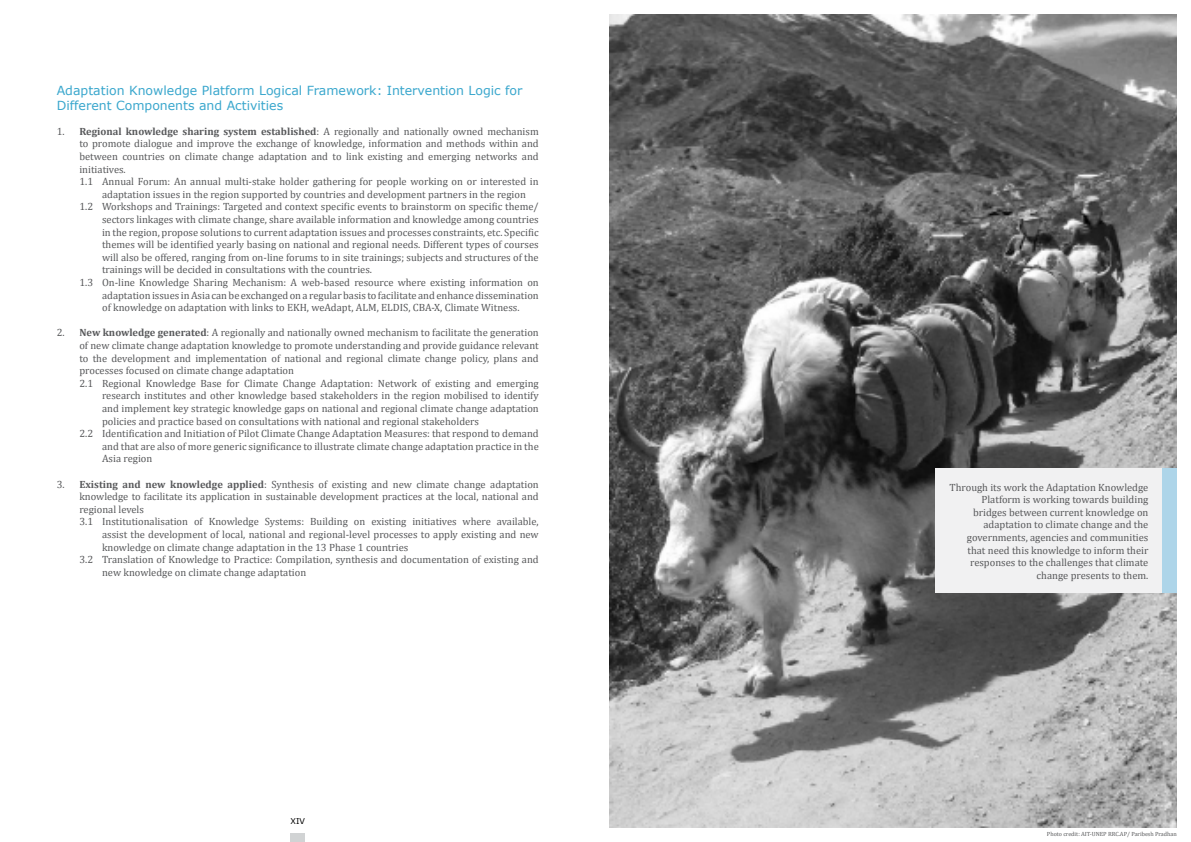
<style>
.page{position:relative;width:1191px;height:842px;background:#fff}
.page>*{position:absolute;margin:0;border:0;box-sizing:border-box;transform-origin:0 0}
.t1{font:12.5px/15px "Verdana";color:#3aa7cd}
.t2{font:10.5px/12.6px "Cambria";color:#58595b;text-align:right}
.t3{font:8px "Verdana";color:#000}
.t4{font:6px "Cambria";color:#58595b}
.s1{font-weight:700}
</style>
<div class="page">
<div style="left:291px;top:833px;width:14px;height:9px;background:#d1d3d4"></div>
<img style="left:609px;top:14px;width:567px;height:814px">
<div style="left:935px;top:468px;width:227px;height:125px;background:#f1f1f2"></div>
<div style="left:1162px;top:468px;width:14px;height:125px;background:#aed5e9"></div>
<p class="t1" style="left:57px;top:82px;width:467px">Adaptation Knowledge Platform Logical Framework: Intervention Logic for<br>Different Components and Activities</p>
<p class="t2" style="left:57px;top:125px;width:483px">1. <span class="s1">Regional knowledge sharing system established</span>: A regionally and nationally owned mechanism</p>
<p class="t2" style="left:79px;top:137px;width:461px">to promote dialogue and improve the exchange of knowledge, information and methods within and</p>
<p class="t2" style="left:79px;top:150px;width:461px">between countries on climate change adaptation and to link existing and emerging networks and</p>
<p class="t2" style="left:79px;top:163px;width:48px">initiatives.</p>
<p class="t2" style="left:79px;top:175px;width:461px">1.1 Annual Forum: An annual multi-stake holder gathering for people working on or interested in</p>
<p class="t2" style="left:102px;top:188px;width:425px">adaptation issues in the region supported by countries and development partners in the region</p>
<p class="t2" style="left:79px;top:200px;width:461px">1.2 Workshops and Trainings: Targeted and context specific events to brainstorm on specific theme/</p>
<p class="t2" style="left:102px;top:213px;width:438px">sectors linkages with climate change, share available information and knowledge among countries</p>
<p class="t2" style="left:102px;top:226px;width:438px">in the region, propose solutions to current adaptation issues and processes constraints, etc. Specific</p>
<p class="t2" style="left:102px;top:238px;width:438px">themes will be identified yearly basing on national and regional needs. Different types of courses</p>
<p class="t2" style="left:102px;top:251px;width:438px">will also be offered, ranging from on-line forums to in site trainings; subjects and structures of the</p>
<p class="t2" style="left:102px;top:263px;width:271px">trainings will be decided in consultations with the countries.</p>
<p class="t2" style="left:79px;top:276px;width:461px">1.3 On-line Knowledge Sharing Mechanism: A web-based resource where existing information on</p>
<p class="t2" style="left:102px;top:289px;width:438px">adaptationissues inAsia canbe exchangedona regularbasis to facilitate andenhancedissemination</p>
<p class="t2" style="left:102px;top:301px;width:419px">of knowledge on adaptation with links to EKH, weAdapt, ALM, ELDIS, CBA-X, Climate Witness.</p>
<p class="t2" style="left:57px;top:326px;width:483px">2. <span class="s1">New knowledge generated</span>: A regionally and nationally owned mechanism to facilitate the generation</p>
<p class="t2" style="left:79px;top:339px;width:461px">of new climate change adaptation knowledge to promote understanding and provide guidance relevant</p>
<p class="t2" style="left:79px;top:352px;width:461px">to the development and implementation of national and regional climate change policy, plans and</p>
<p class="t2" style="left:79px;top:364px;width:216px">processes focused on climate change adaptation</p>
<p class="t2" style="left:79px;top:377px;width:461px">2.1 Regional Knowledge Base for Climate Change Adaptation: Network of existing and emerging</p>
<p class="t2" style="left:102px;top:389px;width:438px">research institutes and other knowledge based stakeholders in the region mobilised to identify</p>
<p class="t2" style="left:102px;top:402px;width:438px">and implement key strategic knowledge gaps on national and regional climate change adaptation</p>
<p class="t2" style="left:102px;top:415px;width:378px">policies and practice based on consultations with national and regional stakeholders</p>
<p class="t2" style="left:79px;top:427px;width:461px">2.2 Identification and Initiation of Pilot Climate Change Adaptation Measures: that respond to demand</p>
<p class="t2" style="left:102px;top:440px;width:438px">and that are also of more generic significance to illustrate climate change adaptation practice in the</p>
<p class="t2" style="left:102px;top:452px;width:52px">Asia region</p>
<p class="t2" style="left:57px;top:478px;width:483px">3. <span class="s1">Existing and new knowledge applied</span>: Synthesis of existing and new climate change adaptation</p>
<p class="t2" style="left:79px;top:490px;width:461px">knowledge to facilitate its application in sustainable development practices at the local, national and</p>
<p class="t2" style="left:79px;top:503px;width:66px">regional levels</p>
<p class="t2" style="left:79px;top:515px;width:461px">3.1 Institutionalisation of Knowledge Systems: Building on existing initiatives where available,</p>
<p class="t2" style="left:102px;top:528px;width:438px">assist the development of local, national and regional-level processes to apply existing and new</p>
<p class="t2" style="left:102px;top:541px;width:308px">knowledge on climate change adaptation in the 13 Phase 1 countries</p>
<p class="t2" style="left:79px;top:553px;width:461px">3.2 Translation of Knowledge to Practice: Compilation, synthesis and documentation of existing and</p>
<p class="t2" style="left:102px;top:566px;width:206px">new knowledge on climate change adaptation</p>
<p class="t3" style="left:290px;top:815px;width:16px">XIV</p>
<p class="t2" style="left:949px;top:481px;width:200px">Through its work the Adaptation Knowledge Platform is working towards building bridges between current knowledge on adaptation to climate change and the governments, agencies and communities that need this knowledge to inform their responses to the challenges that climate change presents to them.</p>
<p class="t4" style="left:1047px;top:830px;width:131px">Photo credit: AIT-UNEP RRC.AP/ Paribesh Pradhan</p>
</div>
